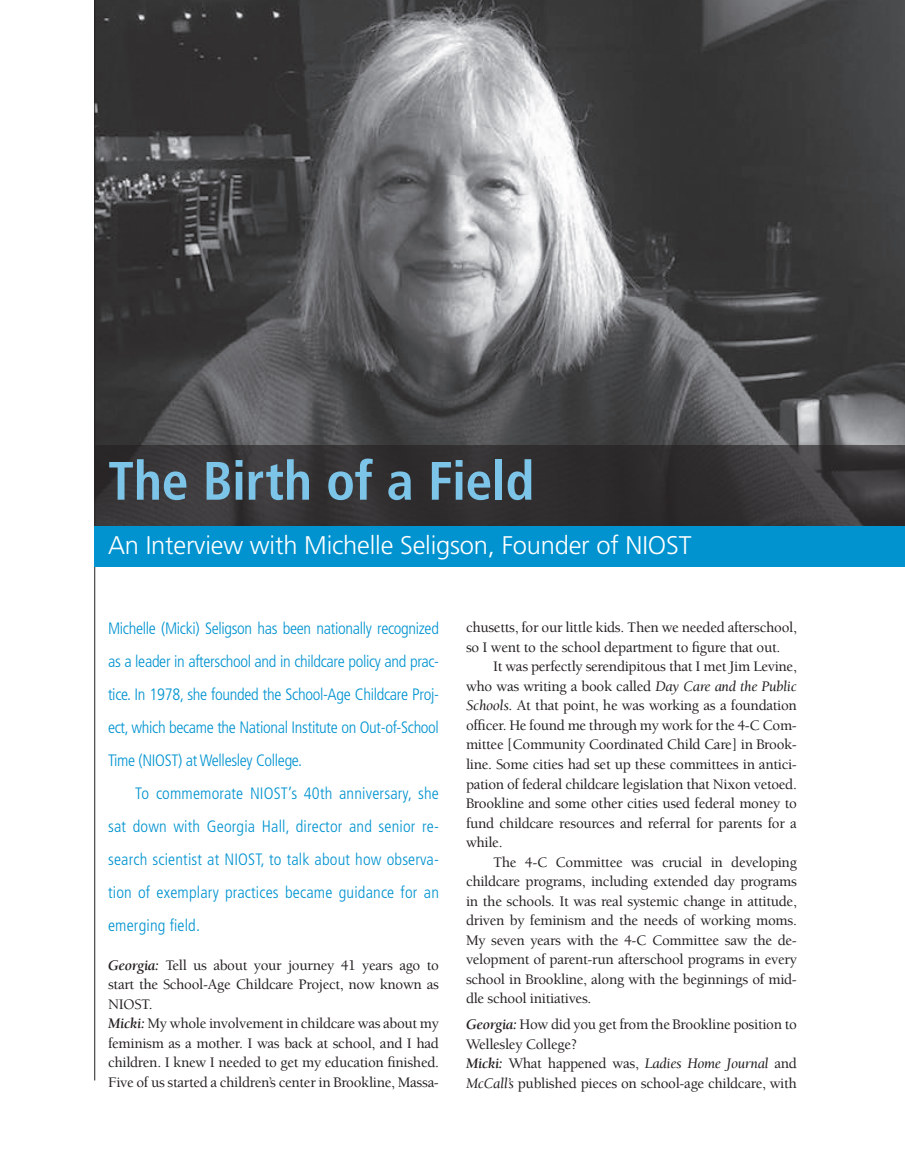
<style>
.page{position:relative;width:905px;height:1175px;background:#fff}
.page>*{position:absolute;margin:0;border:0;box-sizing:border-box;transform-origin:0 0}
.mo_-_headline-title{font:700 condensed 54px "Frutiger";letter-spacing:-.01em;color:#7cc4e8}
.mo_-_title_subhead{font:300 25.5px "Frutiger";letter-spacing:-.01em;color:#fff}
.mo_-_intro{font:300 condensed 16.5px/33px "Frutiger";letter-spacing:-.015em;color:#0093d0;text-align:justify}
.t1{font:500 15px/19.5px "Berkeley";letter-spacing:-.02em;color:#231f20;text-align:justify}
.s1{font-weight:700;font-style:italic}
.s2{font-weight:400;font-style:italic}
</style>
<div class="page">
<img style="left:95px;top:0;width:809px;height:446px">
<svg style="left:95px;top:446px;width:809px;height:80px;fill:#323031"></svg>
<hr style="left:94px;top:0;width:1px;height:1080px;background:#231f20">
<div style="left:94px;top:526px;width:810px;height:41px;background:#0093d0"></div>
<p class="mo_-_headline-title" style="left:108px;top:449px;width:428px">The Birth of a Field</p>
<p class="mo_-_title_subhead" style="left:108px;top:531px;width:585px">An Interview with Michelle Seligson, Founder of NIOST</p>
<p class="mo_-_intro" style="left:108px;top:611px;width:332px">Michelle (Micki) Seligson has been nationally recognized as a leader in afterschool and in childcare policy and prac&shy;tice. In 1978, she founded the School-Age Childcare Proj&shy;ect, which became the National Institute on Out-of-School Time (NIOST) at Wellesley College.</p>
<p class="mo_-_intro" style="left:108px;top:776px;width:332px;text-indent:27px">To commemorate NIOST’s 40th anniversary, she sat down with Georgia Hall, director and senior re&shy;search scientist at NIOST, to talk about how observa&shy;tion of exemplary practices became guidance for an emerging field.</p>
<p class="t1" style="left:108px;top:955px;width:332px"><span class="s1">Georgia:</span> Tell us about your journey 41 years ago to start the School-Age Childcare Project, now known as NIOST.</p>
<p class="t1" style="left:108px;top:1014px;width:332px"><span class="s1">Micki:</span> My whole involvement in childcare was about my feminism as a mother. I was back at school, and I had children. I knew I needed to get my education finished.<br>Five of us started a children’s center in Brookline, Massa-</p>
<p class="t1" style="left:466px;top:618px;width:332px">chusetts, for our little kids. Then we needed afterschool, so I went to the school department to figure that out.</p>
<p class="t1" style="left:466px;top:657px;width:332px;text-indent:27px">It was perfectly serendipitous that I met Jim Levine, who was writing a book called <span class="s2">Day Care and the Public Schools</span>. At that point, he was working as a foundation officer. He found me through my work for the 4-C Com&shy;mittee [Community Coordinated Child Care] in Brook&shy;line. Some cities had set up these committees in antici&shy;pation of federal childcare legislation that Nixon vetoed.<br>Brookline and some other cities used federal money to fund childcare resources and referral for parents for a while.</p>
<p class="t1" style="left:466px;top:852px;width:332px;text-indent:27px">The 4-C Committee was crucial in developing childcare programs, including extended day programs in the schools. It was real systemic change in attitude, driven by feminism and the needs of working moms.<br>My seven years with the 4-C Committee saw the de&shy;velopment of parent-run afterschool programs in every school in Brookline, along with the beginnings of mid&shy;dle school initiatives.</p>
<p class="t1" style="left:466px;top:1015px;width:332px"><span class="s1">Georgia:</span> How did you get from the Brookline position to<br>Wellesley College?</p>
<p class="t1" style="left:466px;top:1054px;width:332px"><span class="s1">Micki:</span> What happened was, <span class="s2">Ladies Home Journal</span> and<br><span class="s2">McCall’s</span> published pieces on school-age childcare, with</p>
</div>
